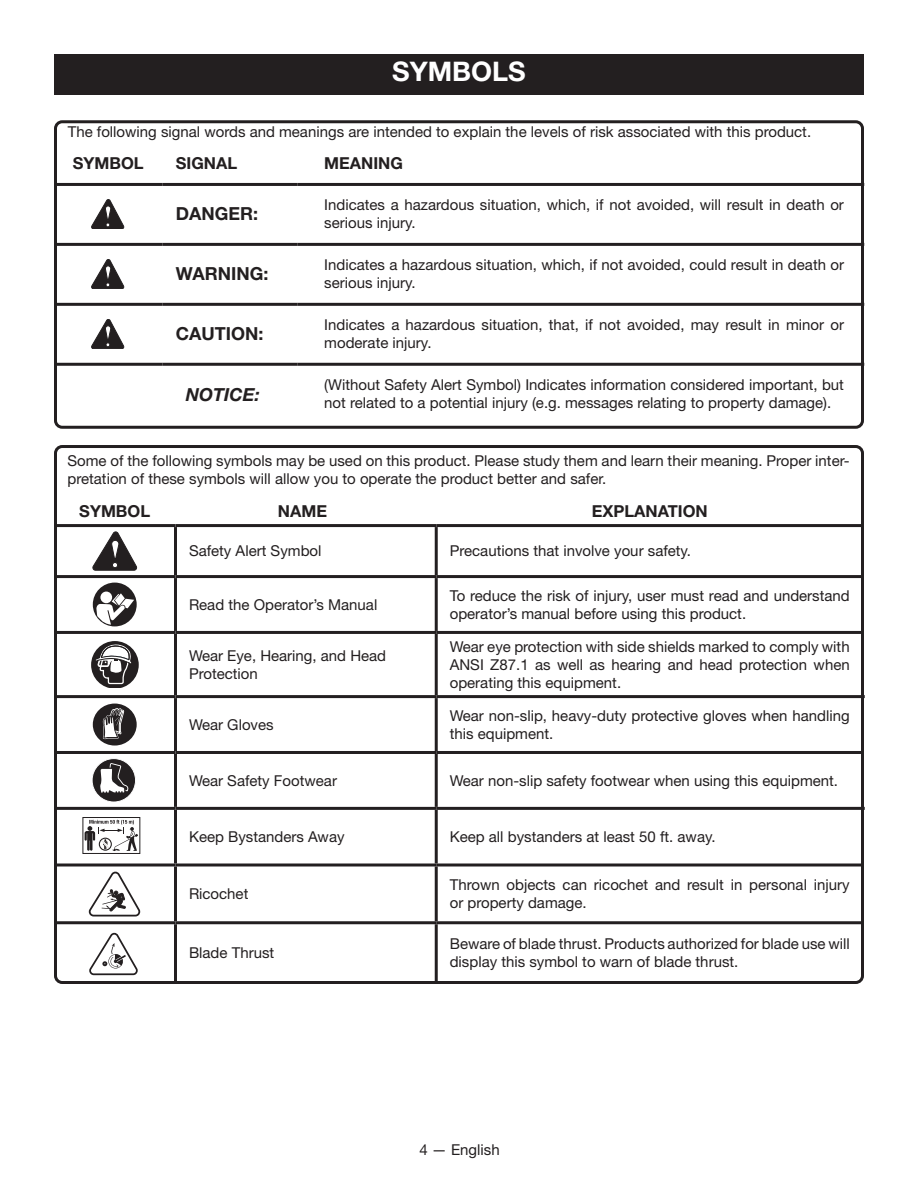
<style>
.page{position:relative;width:918px;height:1188px;background:#fff}
.page>*{position:absolute;margin:0;border:0;box-sizing:border-box;transform-origin:0 0}
.HEADING{font:700 27px "Helvetica Neue LT Std";color:#fff}
.t1{font:700 18px "Helvetica Neue LT Std";color:#231f20}
.Notice{font:italic 700 18px "Helvetica Neue LT Std";color:#231f20}
.t2{font:700 16.5px "Helvetica Neue LT Std";color:#231f20}
.Body_text{font:15px/18px "Helvetica Neue LT Std";color:#231f20}
</style>
<div class="page">
<hr style="left:54px;top:183px;width:108px;height:3px;background:#231f20">
<hr style="left:162px;top:183px;width:135px;height:3px;background:#231f20">
<hr style="left:297px;top:183px;width:567px;height:3px;background:#231f20">
<hr style="left:54px;top:243px;width:108px;height:3px;background:#231f20">
<hr style="left:162px;top:243px;width:135px;height:3px;background:#231f20">
<hr style="left:297px;top:243px;width:567px;height:3px;background:#231f20">
<hr style="left:54px;top:303px;width:108px;height:3px;background:#231f20">
<hr style="left:162px;top:303px;width:135px;height:3px;background:#231f20">
<hr style="left:297px;top:303px;width:567px;height:3px;background:#231f20">
<hr style="left:54px;top:363px;width:108px;height:3px;background:#231f20">
<hr style="left:162px;top:363px;width:135px;height:3px;background:#231f20">
<hr style="left:297px;top:363px;width:567px;height:3px;background:#231f20">
<svg style="left:91px;top:199px;width:33px;height:30px"></svg>
<svg style="left:91px;top:259px;width:33px;height:30px"></svg>
<svg style="left:91px;top:319px;width:33px;height:30px"></svg>
<div style="left:54px;top:54px;width:810px;height:40px;background:#231f20"></div>
<div style="left:54px;top:120px;width:810px;height:309px;border:3px solid #231f20;border-radius:7px"></div>
<hr style="left:174px;top:527px;width:3px;height:48px;background:#231f20">
<hr style="left:174px;top:578px;width:3px;height:53px;background:#231f20">
<hr style="left:436px;top:575px;width:427px;height:3px;background:#231f20">
<hr style="left:174px;top:634px;width:3px;height:61px;background:#231f20">
<hr style="left:436px;top:631px;width:427px;height:3px;background:#231f20">
<hr style="left:174px;top:810px;width:3px;height:54px;background:#231f20">
<hr style="left:174px;top:867px;width:3px;height:54px;background:#231f20">
<hr style="left:436px;top:864px;width:427px;height:3px;background:#231f20">
<hr style="left:174px;top:924px;width:3px;height:58px;background:#231f20">
<hr style="left:436px;top:921px;width:427px;height:3px;background:#231f20">
<hr style="left:54px;top:524px;width:122px;height:3px;background:#231f20">
<hr style="left:176px;top:524px;width:260px;height:3px;background:#231f20">
<hr style="left:436px;top:524px;width:427px;height:3px;background:#231f20">
<hr style="left:54px;top:575px;width:122px;height:3px;background:#231f20">
<hr style="left:176px;top:575px;width:260px;height:3px;background:#231f20">
<hr style="left:54px;top:631px;width:122px;height:3px;background:#231f20">
<hr style="left:176px;top:631px;width:260px;height:3px;background:#231f20">
<hr style="left:54px;top:864px;width:122px;height:3px;background:#231f20">
<hr style="left:176px;top:864px;width:260px;height:3px;background:#231f20">
<hr style="left:54px;top:921px;width:122px;height:3px;background:#231f20">
<hr style="left:176px;top:921px;width:260px;height:3px;background:#231f20">
<hr style="left:435px;top:527px;width:3px;height:48px;background:#231f20">
<hr style="left:435px;top:578px;width:3px;height:53px;background:#231f20">
<hr style="left:435px;top:634px;width:3px;height:61px;background:#231f20">
<hr style="left:435px;top:810px;width:3px;height:54px;background:#231f20">
<hr style="left:435px;top:867px;width:3px;height:54px;background:#231f20">
<hr style="left:435px;top:924px;width:3px;height:58px;background:#231f20">
<hr style="left:174px;top:698px;width:3px;height:53px;background:#231f20">
<hr style="left:435px;top:698px;width:3px;height:53px;background:#231f20">
<hr style="left:174px;top:754px;width:3px;height:53px;background:#231f20">
<hr style="left:435px;top:754px;width:3px;height:53px;background:#231f20">
<hr style="left:54px;top:695px;width:122px;height:3px;background:#231f20">
<hr style="left:176px;top:695px;width:260px;height:3px;background:#231f20">
<hr style="left:436px;top:695px;width:429px;height:3px;background:#231f20">
<hr style="left:436px;top:751px;width:426px;height:3px;background:#231f20">
<hr style="left:54px;top:807px;width:122px;height:3px;background:#231f20">
<hr style="left:176px;top:807px;width:260px;height:3px;background:#231f20">
<hr style="left:436px;top:807px;width:429px;height:3px;background:#231f20">
<hr style="left:54px;top:751px;width:122px;height:3px;background:#231f20">
<hr style="left:176px;top:751px;width:260px;height:3px;background:#231f20">
<svg style="left:93px;top:532px;width:44px;height:38px"></svg>
<div style="left:93px;top:583px;width:44px;height:43px;background:#231f20;border-radius:50%"></div>
<div style="left:100px;top:592px;width:12px;height:11px;background:#fff;border-radius:50%"></div>
<svg style="left:96px;top:593px;width:38px;height:32px"></svg>
<div style="left:91px;top:641px;width:48px;height:47px;background:#231f20;border-radius:50%"></div>
<svg style="left:96px;top:644px;width:35px;height:41px"></svg>
<div style="left:94px;top:705px;width:42px;height:39px;background:#231f20;border-radius:50%"></div>
<div style="left:93px;top:704px;width:44px;height:42px;border:2px solid #231f20;border-radius:50%"></div>
<svg style="left:102px;top:704px;width:23px;height:39px"></svg>
<svg style="left:93px;top:758px;width:43px;height:44px"></svg>
<div style="left:82px;top:817px;width:58px;height:37px;border:1px solid #231f20"></div>
<svg style="left:85px;top:820px;width:53px;height:31px"></svg>
<svg style="left:89px;top:871px;width:52px;height:46px"></svg>
<svg style="left:89px;top:932px;width:49px;height:43px"></svg>
<div style="left:54px;top:445px;width:810px;height:539px;border:3px solid #231f20;border-radius:7px"></div>
<p class="HEADING" style="left:392px;top:55px;width:135px">SYMBOLS</p>
<p class="Body_text" style="left:68px;top:122px;width:745px">The following signal words and meanings are intended to explain the levels of risk associated with this product.</p>
<p class="t2" style="left:73px;top:153px;width:72px">SYMBOL</p>
<p class="t2" style="left:176px;top:153px;width:63px">SIGNAL</p>
<p class="t2" style="left:324px;top:153px;width:80px">MEANING</p>
<p class="t1" style="left:176px;top:203px;width:84px">DANGER:</p>
<p class="Body_text" style="left:324px;top:196px;width:521px">Indicates a hazardous situation, which, if not avoided, will result in death or serious injury.</p>
<p class="t1" style="left:176px;top:263px;width:94px">WARNING:</p>
<p class="Body_text" style="left:324px;top:256px;width:521px">Indicates a hazardous situation, which, if not avoided, could result in death or serious injury.</p>
<p class="t1" style="left:176px;top:323px;width:89px">CAUTION:</p>
<p class="Body_text" style="left:324px;top:316px;width:521px">Indicates a hazardous situation, that, if not avoided, may result in minor or moderate injury.</p>
<p class="Notice" style="left:186px;top:383px;width:76px">NOTICE:</p>
<p class="Body_text" style="left:324px;top:376px;width:521px">(Without Safety Alert Symbol) Indicates information considered important, but not related to a potential injury (e.g. messages relating to property damage).</p>
<p class="Body_text" style="left:68px;top:451px;width:784px">Some of the following symbols may be used on this product. Please study them and learn their meaning. Proper inter&shy;pretation of these symbols will allow you to operate the product better and safer.</p>
<p class="t2" style="left:79px;top:501px;width:72px">SYMBOL</p>
<p class="t2" style="left:278px;top:501px;width:51px">NAME</p>
<p class="t2" style="left:592px;top:501px;width:118px">EXPLANATION</p>
<p class="Body_text" style="left:189px;top:542px;width:134px">Safety Alert Symbol</p>
<p class="Body_text" style="left:450px;top:542px;width:243px">Precautions that involve your safety.</p>
<p class="Body_text" style="left:189px;top:595px;width:190px">Read the Operator’s Manual</p>
<p class="Body_text" style="left:450px;top:586px;width:402px">To reduce the risk of injury, user must read and understand operator’s manual before using this product.</p>
<p class="Body_text" style="left:189px;top:646px;width:199px">Wear Eye, Hearing, and Head<br>Protection</p>
<p class="Body_text" style="left:450px;top:637px;width:402px;text-align:justify">Wear eye protection with side shields marked to comply with ANSI Z87.1 as well as hearing and head protection when operating this equipment.</p>
<p class="Body_text" style="left:189px;top:715px;width:86px">Wear Gloves</p>
<p class="Body_text" style="left:450px;top:706px;width:402px">Wear non-slip, heavy-duty protective gloves when handling this equipment.</p>
<p class="Body_text" style="left:189px;top:771px;width:150px">Wear Safety Footwear</p>
<p class="Body_text" style="left:450px;top:771px;width:390px">Wear non-slip safety footwear when using this equipment.</p>
<p class="Body_text" style="left:189px;top:827px;width:157px">Keep Bystanders Away</p>
<p class="Body_text" style="left:450px;top:827px;width:267px">Keep all bystanders at least 50 ft. away.</p>
<p class="Body_text" style="left:189px;top:885px;width:61px">Ricochet</p>
<p class="Body_text" style="left:450px;top:876px;width:401px">Thrown objects can ricochet and result in personal injury or property damage.</p>
<p class="Body_text" style="left:189px;top:943px;width:87px">Blade Thrust</p>
<p class="Body_text" style="left:450px;top:934px;width:401px">Beware of blade thrust. Products authorized for blade use will display this symbol to warn of blade thrust.</p>
<p class="Body_text" style="left:419px;top:1140px;width:82px">4 — English</p>
</div>
